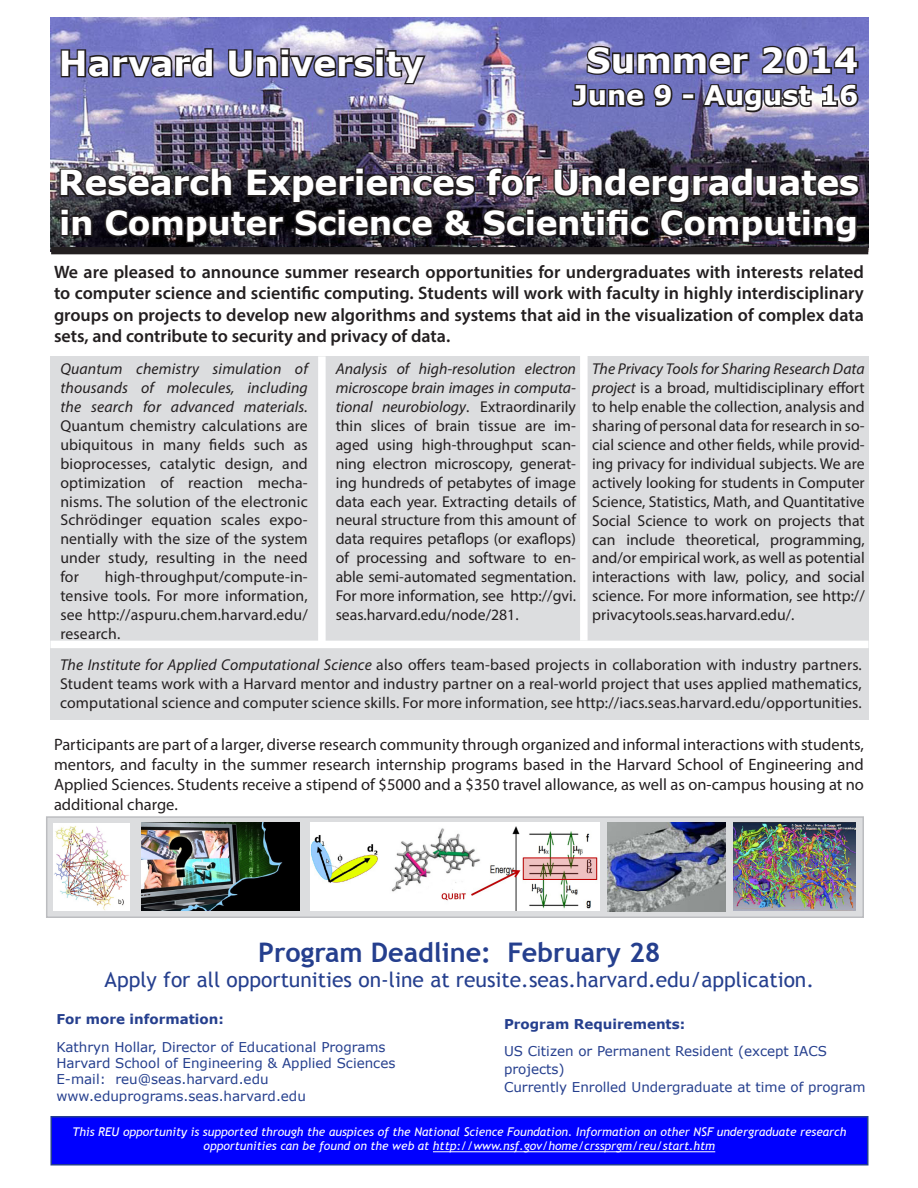
<style>
.page{position:relative;width:918px;height:1188px;background:#fff}
.page>*{position:absolute;margin:0;border:0;box-sizing:border-box;transform-origin:0 0}
.Body_Text{font:700 34.5px "Verdana";letter-spacing:-.01em;color:#fff}
.t1{font:700 33px "Verdana";letter-spacing:-.01em;color:#fff}
.Normal__Web{font:700 27px "Trebuchet MS";color:#253f8e}
.Body_Text-2{font:700 27px "Verdana";color:#fff}
.Normal__Web-2{font:21px "Trebuchet MS";color:#253f8e}
.t2{font:600 18px/21.6px "Myriad Pro";color:#231f20;text-align:justify}
.Normal__Web-3{font:16.5px/19.8px "Myriad Pro";color:#231f20;text-align:justify}
.t3{font:15.75px/18.9px "Myriad Pro";letter-spacing:.01em;color:#231f20;text-align:justify}
.Contact_Info_Formal{font:13.5px/18px "Verdana";color:#253f8e}
.Contact_Info_Formal-2{font:700 13.5px "Verdana";color:#253f8e}
.Normal__Web-4{font:italic 12px/14.4px "Trebuchet MS";color:#fff;text-align:center}
.s1{font-style:italic}
</style>
<div class="page">
<img style="left:50px;top:18px;width:818px;height:234px">
<div style="left:51px;top:247px;width:817px;height:7px;background:#231f20"></div>
<div style="left:46px;top:816px;width:818px;height:102px;background:#dcdddf;border:2px solid #bcbdc0"></div>
<img style="left:608px;top:822px;width:117px;height:89px">
<img style="left:734px;top:823px;width:122px;height:88px">
<img style="left:53px;top:823px;width:77px;height:87px">
<img style="left:141px;top:823px;width:158px;height:88px">
<img style="left:311px;top:823px;width:288px;height:88px">
<svg style="left:59px;top:47px;width:156px;height:33px;background:#605f85"></svg>
<svg style="left:226px;top:47px;width:202px;height:39px;background:#6c6a8e"></svg>
<svg style="left:570px;top:44px;width:291px;height:70px;background:#63628d"></svg>
<svg style="left:58px;top:166px;width:804px;height:79px;background:#2a262d"></svg>
<div style="left:50px;top:1116px;width:819px;height:50px;background:#00f;border:2px solid #253f8e"></div>
<hr style="left:433px;top:1151px;width:282px;height:1px;background:#fff">
<div style="left:50px;top:357px;width:819px;height:363px;background:#dcdddf"></div>
<div style="left:318px;top:356px;width:8px;height:288px;background:#fff"></div>
<div style="left:580px;top:356px;width:8px;height:285px;background:#fff"></div>
<div style="left:50px;top:641px;width:819px;height:7px;background:#fff"></div>
<p class="Body_Text" style="left:59px;top:39px;width:366px">Harvard University</p>
<p class="Body_Text" style="left:586px;top:36px;width:274px">Summer 2014</p>
<p class="Body_Text-2" style="left:573px;top:76px;width:287px">June 9 - August 16</p>
<p class="Body_Text" style="left:58px;top:158px;width:803px">Research Experiences for Undergraduates</p>
<p class="t1" style="left:59px;top:200px;width:800px">in Computer Science &amp; Scientific Computing</p>
<p class="t2" style="left:54px;top:260px;width:812px">We are pleased to announce summer research opportunities for undergraduates with interests related to computer science and scientific computing. Students will work with faculty in highly interdisciplinary groups on projects to develop new algorithms and systems that aid in the visualization of complex data sets, and contribute to security and privacy of data.</p>
<p class="t3" style="left:60px;top:359px;width:249px"><span class="s1">Quantum chemistry simulation of thousands of molecules, including the search for advanced materials.<br></span>Quantum chemistry calculations are ubiquitous in many fields such as bioprocesses, catalytic design, and optimization of reaction mecha&shy;nisms. The solution of the electronic Schrödinger equation scales expo&shy;nentially with the size of the system under study, resulting in the need for</p>
<p class="t3" style="left:336px;top:359px;width:242px"><span class="s1">Analysis of high-resolution electron microscope brain images in computa&shy;tional neurobiology</span>. Extraordinarily thin slices of brain tissue are im&shy;aged using high-throughput scan&shy;ning electron microscopy, generat&shy;ing hundreds of petabytes of image data each year. Extracting details of neural structure from this amount of data requires petaflops (or exaflops) of processing and software to en&shy;able semi-automated segmentation.<br>For more information, see http://gvi. seas.harvard.edu/node/281.</p>
<p class="t3" style="left:592px;top:360px;width:274px"><span class="s1">The Privacy Tools for Sharing Research Data project</span> is a broad, multidisciplinary effort to help enable the collection, analysis and sharing of personal data for research in so&shy;cial science and other fields, while provid&shy;ing privacy for individual subjects. We are actively looking for students in Computer Science, Statistics, Math, and Quantitative Social Science to work on projects that can include theoretical, programming, and/or empirical work, as well as potential interactions with law, policy, and social science. For more information, see http:// privacytools.seas.harvard.edu/.</p>
<p class="t3" style="left:60px;top:655px;width:803px"><span class="s1">The Institute for Applied Computational Science</span> also offers team-based projects in collaboration with industry partners.<br>Student teams work with a Harvard mentor and industry partner on a real-world project that uses applied mathematics, computational science and computer science skills. For more information, see http://iacs.seas.harvard.edu/opportunities.</p>
<p class="t3" style="left:60px;top:567px;width:249px;text-indent:45px">high-throughput/compute-in&shy;tensive tools. For more information, see http://aspuru.chem.harvard.edu/ research.</p>
<p class="Normal__Web-3" style="left:54px;top:735px;width:812px">Participants are part of a larger, diverse research community through organized and informal interactions with students, mentors, and faculty in the summer research internship programs based in the Harvard School of Engineering and Applied Sciences. Students receive a stipend of $5000 and a $350 travel allowance, as well as on-campus housing at no additional charge.</p>
<p class="Normal__Web" style="left:258px;top:935px;width:404px">Program Deadline: February 28</p>
<p class="Normal__Web-2" style="left:105px;top:967px;width:711px">Apply for all opportunities on-line at reusite.seas.harvard.edu/application.</p>
<p class="Contact_Info_Formal-2" style="left:56px;top:1009px;width:169px">For more information:</p>
<p class="Contact_Info_Formal" style="left:56px;top:1038px;width:331px">Kathryn Hollar, Director of Educational Programs</p>
<p class="Contact_Info_Formal" style="left:56px;top:1054px;width:341px">Harvard School of Engineering &amp; Applied Sciences</p>
<p class="Contact_Info_Formal" style="left:56px;top:1070px;width:214px">E-mail: reu@seas.harvard.edu</p>
<p class="Contact_Info_Formal" style="left:56px;top:1086px;width:251px">www.eduprograms.seas.harvard.edu</p>
<p class="Contact_Info_Formal-2" style="left:504px;top:1014px;width:183px">Program Requirements:</p>
<p class="Contact_Info_Formal" style="left:504px;top:1041px;width:325px">US Citizen or Permanent Resident (except IACS projects)</p>
<p class="Contact_Info_Formal" style="left:504px;top:1077px;width:363px">Currently Enrolled Undergraduate at time of program</p>
<p class="Normal__Web-4" style="left:72px;top:1125px;width:776px">This REU opportunity is supported through the auspices of the National Science Foundation. Information on other NSF undergraduate research opportunities can be found on the web at http://www.nsf.gov/home/crssprgm/reu/start.htm</p>
</div>
